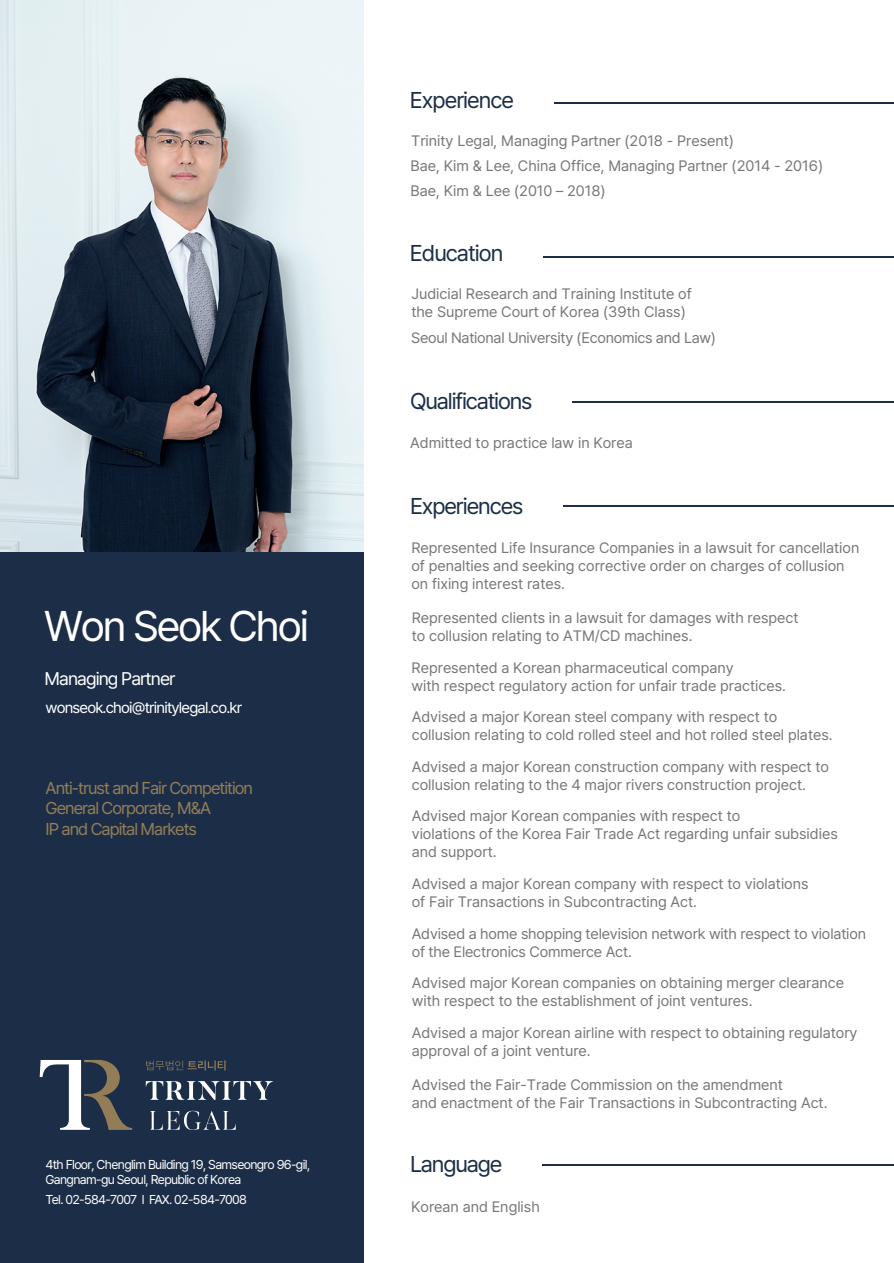
<style>
.page{position:relative;width:894px;height:1263px;background:#fff}
.page>*{position:absolute;margin:0;border:0;box-sizing:border-box;transform-origin:0 0}
.t1{font:42.45px "Pretendard Variable";letter-spacing:-.05em;color:#fff}
.t2{font:22.65px "Pretendard Variable";letter-spacing:-.045em;color:#1c2e47}
.t3{font:18.15px "Pretendard Variable";letter-spacing:-.05em;color:#fff}
.t4{font:17.1px/20.4px "Pretendard Variable";letter-spacing:-.055em;color:#937d57}
.t5{font:15.6px "Pretendard Variable";letter-spacing:-.05em;color:#fff}
.t6{font:15px/18px "Pretendard Variable";color:#76787b}
.t7{font:12.75px/15.3px "Pretendard Variable";letter-spacing:-.05em;color:#fff}
</style>
<div class="page">
<div style="left:0;top:0;width:363px;height:1263px;background:#1c2e47"></div>
<hr style="left:543px;top:256px;width:350px;height:1px;background:#1c2e47">
<hr style="left:554px;top:103px;width:339px;height:1px;background:#1c2e47">
<svg style="left:146px;top:1081px;width:127px;height:18px"></svg>
<svg style="left:150px;top:1110px;width:86px;height:20px"></svg>
<svg style="left:40px;top:1060px;width:92px;height:69px"></svg>
<svg style="left:146px;top:1060px;width:79px;height:10px"></svg>
<hr style="left:572px;top:401px;width:321px;height:1px;background:#1c2e47">
<hr style="left:542px;top:1164px;width:351px;height:1px;background:#1c2e47">
<hr style="left:563px;top:506px;width:330px;height:1px;background:#1c2e47">
<img style="left:0;top:0;width:363px;height:552px">
<h1 class="t1" style="left:44px;top:595px;width:266px">Won Seok Choi</h1>
<p class="t3" style="left:45px;top:665px;width:132px">Managing Partner</p>
<p class="t5" style="left:45px;top:696px;width:198px">wonseok.choi@trinitylegal.co.kr</p>
<p class="t4" style="left:46px;top:777px;width:209px">Anti-trust and Fair Competition<br>General Corporate, M&amp;A<br>IP and Capital Markets</p>
<p class="t7" style="left:46px;top:1156px;width:266px">4th Floor, Chenglim Building 19, Samseongro 96-gil,<br>Gangnam-gu Seoul, Republic of Korea</p>
<p class="t7" style="left:46px;top:1191px;width:203px">Tel. 02-584-7007 l FAX. 02-584-7008</p>
<h2 class="t2" style="left:410px;top:84px;width:106px">Experience</h2>
<p class="t6" style="left:410px;top:127px;width:414px;line-height:25.3px">Trinity Legal, Managing Partner (2018 - Present)<br>Bae, Kim &amp; Lee, China Office, Managing Partner (2014 - 2016)<br>Bae, Kim &amp; Lee (2010 – 2018)</p>
<h2 class="t2" style="left:410px;top:237px;width:95px">Education</h2>
<p class="t6" style="left:411px;top:284px;width:282px">Judicial Research and Training Institute of the Supreme Court of Korea (39th Class)</p>
<p class="t6" style="left:411px;top:328px;width:306px">Seoul National University (Economics and Law)</p>
<h2 class="t2" style="left:410px;top:385px;width:124px">Qualifications</h2>
<p class="t6" style="left:410px;top:434px;width:224px">Admitted to practice law in Korea</p>
<h2 class="t2" style="left:410px;top:490px;width:115px">Experiences</h2>
<p class="t6" style="left:411px;top:538px;width:449px">Represented Life Insurance Companies in a lawsuit for cancellation of penalties and seeking corrective order on charges of collusion on fixing interest rates.</p>
<p class="t6" style="left:411px;top:608px;width:388px">Represented clients in a lawsuit for damages with respect to collusion relating to ATM/CD machines.</p>
<p class="t6" style="left:411px;top:658px;width:375px">Represented a Korean pharmaceutical company<br>with respect regulatory action for unfair trade practices.</p>
<p class="t6" style="left:411px;top:707px;width:422px">Advised a major Korean steel company with respect to collusion relating to cold rolled steel and hot rolled steel plates.</p>
<p class="t6" style="left:411px;top:757px;width:418px">Advised a major Korean construction company with respect to collusion relating to the 4 major rivers construction project.</p>
<p class="t6" style="left:411px;top:806px;width:427px">Advised major Korean companies with respect to<br>violations of the Korea Fair Trade Act regarding unfair subsidies and support.</p>
<p class="t6" style="left:411px;top:874px;width:398px">Advised a major Korean company with respect to violations of Fair Transactions in Subcontracting Act.</p>
<p class="t6" style="left:411px;top:923px;width:455px">Advised a home shopping television network with respect to violation of the Electronics Commerce Act.</p>
<p class="t6" style="left:411px;top:973px;width:433px">Advised major Korean companies on obtaining merger clearance with respect to the establishment of joint ventures.</p>
<p class="t6" style="left:411px;top:1022px;width:447px">Advised a major Korean airline with respect to obtaining regulatory approval of a joint venture.</p>
<p class="t6" style="left:411px;top:1075px;width:417px">Advised the Fair-Trade Commission on the amendment<br>and enactment of the Fair Transactions in Subcontracting Act.</p>
<h2 class="t2" style="left:410px;top:1148px;width:94px">Language</h2>
<p class="t6" style="left:411px;top:1197px;width:130px">Korean and English</p>
</div>
